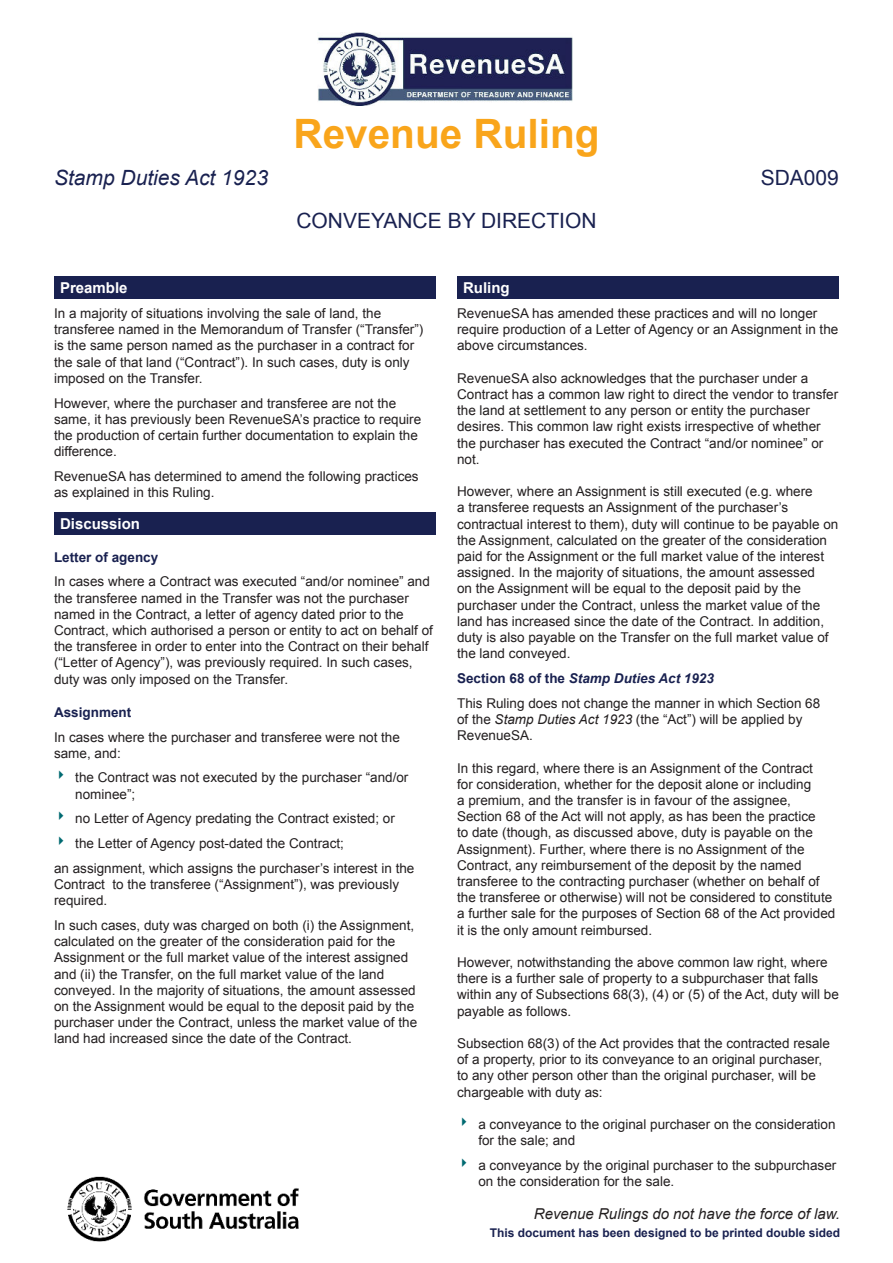
<style>
.page{position:relative;width:893px;height:1263px;background:#fff}
.page>*{position:absolute;margin:0;border:0;box-sizing:border-box;transform-origin:0 0}
.t1{font:700 40.5px "Arial";color:#f9a51b}
.t2{font:21px "Arial";color:#192150}
.t3{font:italic 21px "Arial";color:#192150}
.t4{font:italic 15px "Arial";color:#231f20}
.t5{font:700 15px "Arial";color:#fff}
.t6{font:13.5px/16.2px "Arial";color:#231f20}
.t7{font:700 13.5px "Arial";color:#192150}
.t8{font:700 12px "Arial";color:#192150}
.s1{font-weight:700;color:#192150}
.s2{font-weight:700;font-style:italic;color:#192150}
.s3{font-style:italic}
</style>
<div class="page">
<img style="left:67px;top:1176px;width:232px;height:66px">
<div style="left:54px;top:276px;width:382px;height:23px;background:#192150"></div>
<div style="left:54px;top:512px;width:382px;height:22px;background:#192150"></div>
<div style="left:457px;top:276px;width:382px;height:23px;background:#192150"></div>
<img style="left:317px;top:33px;width:256px;height:72px">
<h1 class="t1" style="left:293px;top:118px;width:308px">Revenue Ruling</h1>
<h2 class="t3" style="left:54px;top:170px;width:215px">Stamp Duties Act 1923</h2>
<h2 class="t2" style="left:761px;top:169px;width:80px">SDA009</h2>
<h2 class="t2" style="left:296px;top:211px;width:302px">CONVEYANCE BY DIRECTION</h2>
<p class="t5" style="left:60px;top:282px;width:69px">Preamble</p>
<p class="t6" style="left:54px;top:306px;width:371px">In a majority of situations involving the sale of land, the transferee named in the Memorandum of Transfer (“Transfer”) is the same person named as the purchaser in a contract for the sale of that land (“Contract”). In such cases, duty is only imposed on the Transfer.</p>
<p class="t6" style="left:54px;top:396px;width:369px">However, where the purchaser and transferee are not the same, it has previously been RevenueSA’s practice to require the production of certain further documentation to explain the difference.</p>
<p class="t6" style="left:54px;top:469px;width:366px">RevenueSA has determined to amend the following practices as explained in this Ruling.</p>
<p class="t5" style="left:60px;top:518px;width:82px">Discussion</p>
<p class="t7" style="left:54px;top:552px;width:106px">Letter of agency</p>
<p class="t6" style="left:54px;top:574px;width:380px">In cases where a Contract was executed “and/or nominee” and the transferee named in the Transfer was not the purchaser named in the Contract, a letter of agency dated prior to the Contract, which authorised a person or entity to act on behalf of the transferee in order to enter into the Contract on their behalf (“Letter of Agency”), was previously required. In such cases, duty was only imposed on the Transfer.</p>
<p class="t7" style="left:54px;top:707px;width:79px">Assignment</p>
<p class="t6" style="left:54px;top:730px;width:347px">In cases where the purchaser and transferee were not the same, and:</p>
<p class="t6" style="left:75px;top:770px;width:335px">the Contract was not executed by the purchaser “and/or nominee”;</p>
<p class="t6" style="left:75px;top:811px;width:321px">no Letter of Agency predating the Contract existed; or</p>
<p class="t6" style="left:75px;top:836px;width:270px">the Letter of Agency post-dated the Contract;</p>
<p class="t6" style="left:54px;top:861px;width:362px">an assignment, which assigns the purchaser’s interest in the</p>
<p class="t6" style="left:54px;top:877px;width:347px">Contract to the transferee (“Assignment”), was previously required.</p>
<p class="t6" style="left:54px;top:918px;width:365px">In such cases, duty was charged on both (i) the Assignment, calculated on the greater of the consideration paid for the Assignment or the full market value of the interest assigned and (ii) the Transfer, on the full market value of the land conveyed. In the majority of situations, the amount assessed on the Assignment would be equal to the deposit paid by the purchaser under the Contract, unless the market value of the land had increased since the date of the Contract.</p>
<p class="t5" style="left:463px;top:282px;width:48px">Ruling</p>
<p class="t6" style="left:457px;top:306px;width:383px">RevenueSA has amended these practices and will no longer require production of a Letter of Agency or an Assignment in the above circumstances.</p>
<p class="t6" style="left:457px;top:371px;width:383px">RevenueSA also acknowledges that the purchaser under a Contract has a common law right to direct the vendor to transfer the land at settlement to any person or entity the purchaser desires. This common law right exists irrespective of whether the purchaser has executed the Contract “and/or nominee” or not.</p>
<p class="t6" style="left:457px;top:484px;width:383px">However, where an Assignment is still executed (e.g. where<br>a transferee requests an Assignment of the purchaser’s contractual interest to them), duty will continue to be payable on the Assignment, calculated on the greater of the consideration paid for the Assignment or the full market value of the interest assigned. In the majority of situations, the amount assessed<br>on the Assignment will be equal to the deposit paid by the purchaser under the Contract, unless the market value of the land has increased since the date of the Contract. In addition, duty is also payable on the Transfer on the full market value of the land conveyed.</p>
<p class="t6" style="left:457px;top:667px;width:365px;line-height:24.8px"><span class="s1">Section 68 of the</span> <span class="s2">Stamp Duties Act 1923<br></span>This Ruling does not change the manner in which Section 68</p>
<p class="t6" style="left:457px;top:712px;width:347px">of the <span class="s3">Stamp Duties Act 1923</span> (the “Act”) will be applied by<br>RevenueSA.</p>
<p class="t6" style="left:457px;top:760px;width:380px">In this regard, where there is an Assignment of the Contract<br>for consideration, whether for the deposit alone or including<br>a premium, and the transfer is in favour of the assignee, Section 68 of the Act will not apply, as has been the practice<br>to date (though, as discussed above, duty is payable on the Assignment). Further, where there is no Assignment of the Contract, any reimbursement of the deposit by the named transferee to the contracting purchaser (whether on behalf of the transferee or otherwise) will not be considered to constitute a further sale for the purposes of Section 68 of the Act provided it is the only amount reimbursed.</p>
<p class="t6" style="left:457px;top:955px;width:383px">However, notwithstanding the above common law right, where there is a further sale of property to a subpurchaser that falls within any of Subsections 68(3), (4) or (5) of the Act, duty will be payable as follows.</p>
<p class="t6" style="left:457px;top:1036px;width:374px">Subsection 68(3) of the Act provides that the contracted resale of a property, prior to its conveyance to an original purchaser, to any other person other than the original purchaser, will be chargeable with duty as:</p>
<p class="t6" style="left:478px;top:1117px;width:359px">a conveyance to the original purchaser on the consideration for the sale; and</p>
<p class="t6" style="left:478px;top:1158px;width:359px">a conveyance by the original purchaser to the subpurchaser on the consideration for the sale.</p>
<p class="t4" style="left:534px;top:1208px;width:308px">Revenue Rulings do not have the force of law.</p>
<p class="t8" style="left:490px;top:1228px;width:352px">This document has been designed to be printed double sided</p>
</div>
